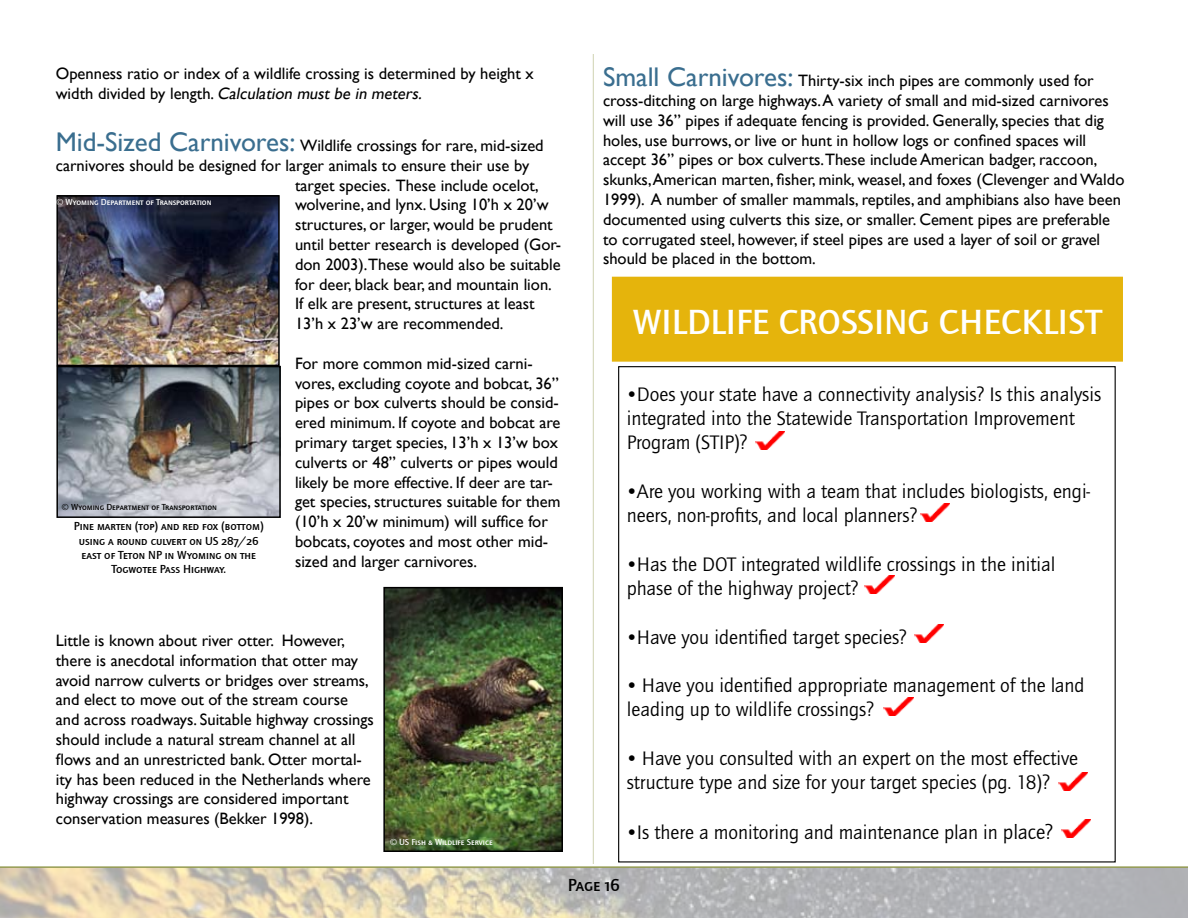
<style>
.page{position:relative;width:1188px;height:918px;background:#fff}
.page>*{position:absolute;margin:0;border:0;box-sizing:border-box;transform-origin:0 0}
.t1{font:36px "Quay Sans Md SCITCTT";color:#fff}
.t2{font:20.25px/24.3px "Quay Sans ITC";color:#000}
.t3{font:18px "Quay Sans Md SCITCTT";color:#000}
.t4{font:16.5px/19.8px "Gill Sans";color:#000}
.t5{font:12px/14.4px "Quay Sans Md SCITCTT";color:#000;text-align:center}
.t6{font:9px "Quay Sans Md SCITCTT";color:#fff}
.t7{font:9px "Quay Sans Md SCITCTT";color:#000}
.s1{font-style:italic}
.s2{font-size:27px;color:#3a6e8f}
.s3{font-family:"Quay Sans ITC"}
.s4{font-size:21px}
</style>
<div class="page">
<img style="left:0;top:868px;width:1188px;height:50px">
<hr style="left:0;top:866px;width:1188px;height:2px;background:#949b51">
<hr style="left:593px;top:54px;width:1px;height:810px;background:#949b51">
<img style="left:59px;top:198px;width:218px;height:165px">
<div style="left:56px;top:195px;width:224px;height:171px;border:2px solid #000"></div>
<img style="left:59px;top:369px;width:219px;height:146px">
<div style="left:56px;top:366px;width:225px;height:152px;border:2px solid #000"></div>
<div style="left:613px;top:278px;width:508px;height:82px;background:#e5b40c"></div>
<div style="left:612px;top:277px;width:511px;height:85px;border:3px solid #e5b40c"></div>
<img style="left:755px;top:432px;width:30px;height:18px">
<img style="left:920px;top:504px;width:30px;height:18px">
<img style="left:865px;top:576px;width:29px;height:18px">
<img style="left:914px;top:624px;width:30px;height:18px">
<img style="left:1058px;top:772px;width:30px;height:18px">
<img style="left:1061px;top:819px;width:30px;height:18px">
<img style="left:884px;top:698px;width:29px;height:18px">
<img style="left:386px;top:590px;width:174px;height:259px">
<div style="left:383px;top:587px;width:180px;height:265px;border:2px solid #000"></div>
<p class="t4" style="left:56px;top:64px;width:479px">Openness ratio or index of a wildlife crossing is determined by height x w i d t h d i v i d e d by l e n gt h . <span class="s1">Calculation must be in meters.</span></p>
<p class="t4" style="left:56px;top:136px;width:489px"><span class="s2">Mid-Sized Carnivores:</span> Wildlife crossings for rare, mid-sized</p>
<p class="t4" style="left:56px;top:156px;width:475px">carnivores should be designed for larger animals to ensure their use by</p>
<p class="t4" style="left:295px;top:176px;width:245px">target species. These include ocelot,</p>
<p class="t4" style="left:295px;top:195px;width:255px">wolverine, and lynx. Using 10’h x 20’w</p>
<p class="t4" style="left:295px;top:215px;width:259px">structures, or larger, would be prudent</p>
<p class="t4" style="left:295px;top:235px;width:268px">until better research is developed (Gor-</p>
<p class="t4" style="left:295px;top:255px;width:267px">don 2003).These would also be suitable</p>
<p class="t4" style="left:295px;top:275px;width:258px">for deer, black bear, and mountain lion.</p>
<p class="t4" style="left:295px;top:294px;width:241px">If elk are present, structures at least</p>
<p class="t4" style="left:295px;top:314px;width:210px">13’h x 23’w are recommended.</p>
<p class="t4" style="left:295px;top:354px;width:267px">For more common mid-sized carni&shy;vores, excluding coyote and bobcat, 36” pipes or box culverts should be consid&shy;ered minimum. If coyote and bobcat are primary target species, 13’h x 13’w box culverts or 48” culverts or pipes would likely be more effective. If deer are tar&shy;get species, structures suitable for them (10’h x 20’w minimum) will suffice for bobcats, coyotes and most other mid&shy;sized and larger carnivores.</p>
<p class="t6" style="left:56px;top:197px;width:157px"><span class="s3">©</span> Wyoming Department of Transportation</p>
<p class="t7" style="left:62px;top:502px;width:157px"><span class="s3">©</span> Wyoming Department of Transportation</p>
<p class="t5" style="left:74px;top:519px;width:191px">Pine marten (top) and red fox (bottom) using a round culvert on US 287/26 east of Teton NP in Wyoming on the<br>Togwotee Pass Highway.</p>
<p class="t4" style="left:56px;top:631px;width:320px">Little is known about river otter. However, there is anecdotal information that otter may avoid narrow culverts or bridges over streams, and elect to move out of the stream course and across roadways. Suitable highway crossings should include a natural stream channel at all flows and an unrestricted bank. Otter mortal&shy;ity has been reduced in the Netherlands where highway crossings are considered important conservation measures (Bekker 1998).</p>
<p class="t6" style="left:390px;top:837px;width:104px"><span class="s3">©</span> US Fish &amp; Wildlife Service</p>
<p class="t4" style="left:603px;top:71px;width:523px"><span class="s2">Small Carnivores:</span> Thirty-six inch pipes are commonly used for cross-ditching on large highways. A variety of small and mid-sized carnivores will use 36” pipes if adequate fencing is provided. Generally, species that dig holes, use burrows, or live or hunt in hollow logs or confined spaces will accept 36” pipes or box culverts.These include American badger, raccoon, skunks, American marten, fisher, mink, weasel, and foxes (Clevenger and Waldo 1999). A number of smaller mammals, reptiles, and amphibians also have been documented using culverts this size, or smaller. Cement pipes are preferable to corrugated steel, however, if steel pipes are used a layer of soil or gravel should be placed in the bottom.</p>
<h1 class="t1" style="left:633px;top:301px;width:45px">Wildlife</h1>
<h1 class="t1" style="left:779px;top:301px;width:39px">Crossing</h1>
<h1 class="t1" style="left:939px;top:301px;width:165px">CHECKLIST</h1>
<p class="t2" style="left:627px;top:382px;width:476px">•Does your state have a connectivity analysis? Is this analysis integrated into the Statewide Transportation Improvement<br>Program (STIP)?</p>
<p class="t2" style="left:627px;top:479px;width:465px">•Are you working with a team that includes biologists, engi&shy;neers, non-profits, and local planners?</p>
<p class="t2" style="left:627px;top:552px;width:430px">•Has the DOT integrated wildlife crossings in the initial phase of the highway project?</p>
<p class="t2" style="left:627px;top:625px;width:282px">•Have you identified target species?</p>
<p class="t2" style="left:627px;top:673px;width:459px">• Have you identified appropriate management of the land leading up to wildlife crossings?</p>
<p class="t2" style="left:627px;top:746px;width:453px">• Have you consulted with an expert on the most effective structure type and size for your target species (pg. 18)?</p>
<p class="t2" style="left:627px;top:820px;width:428px">•Is there a monitoring and maintenance plan in <span class="s4">place?</span></p>
<p class="t3" style="left:568px;top:875px;width:52px">Page 16</p>
</div>
